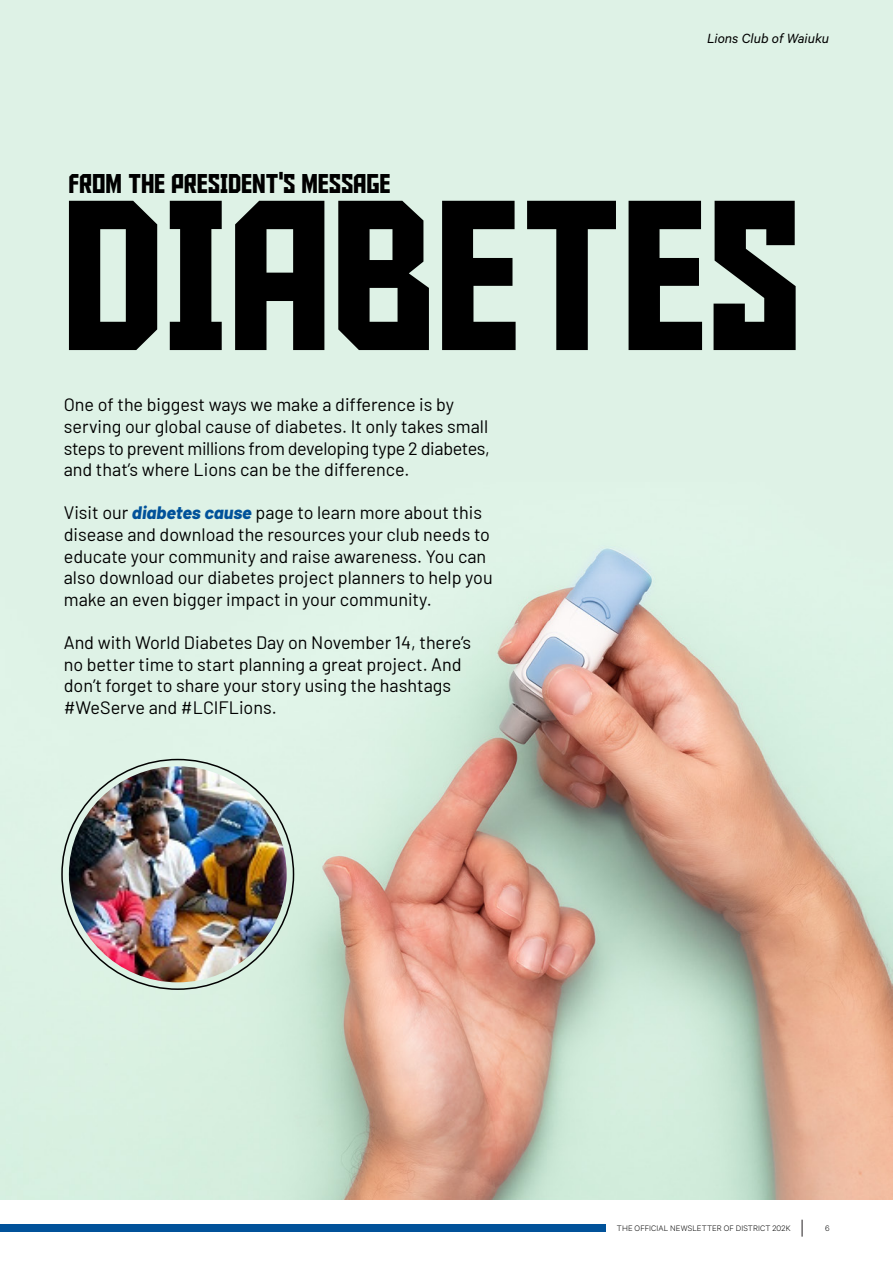
<style>
.page{position:relative;width:893px;height:1263px;background:#fff}
.page>*{position:absolute;margin:0;border:0;box-sizing:border-box;transform-origin:0 0}
.t1{font:211.35px "Aldothe Apache";color:#000}
.t2{font:27px "Aldothe Apache";color:#000}
.t3{font:18px/21.6px "Barlow";color:#000}
.t4{font:italic 15px "Calibre";color:#000}
.t5{font:300 9px "Calibre";letter-spacing:.015em;color:#000}
.s1{font-weight:800;font-style:italic;color:#01529a}
</style>
<div class="page">
<svg style="left:802px;top:1220px;width:1px;height:16px"></svg>
<div style="left:0;top:1225px;width:605px;height:7px;background:#01529a"></div>
<img style="left:0;top:0;width:893px;height:1199px">
<img style="left:69px;top:766px;width:218px;height:216px">
<p class="t4" style="left:707px;top:29px;width:124px">Lions Club of Waiuku</p>
<h2 class="t2" style="left:69px;top:169px;width:323px">FROM THE PRESIDENT'S MESSAGE</h2>
<h1 class="t1" style="left:64px;top:161px;width:742px">DIABETES</h1>
<p class="t3" style="left:64px;top:393px;width:428px">One of the biggest ways we make a difference is by serving our global cause of diabetes. It only takes small steps to prevent millions from developing type 2 diabetes, and that’s where Lions can be the difference.</p>
<p class="t3" style="left:64px;top:501px;width:430px">Visit our <span class="s1">diabetes cause</span> page to learn more about this disease and download the resources your club needs to educate your community and raise awareness. You can also download our diabetes project planners to help you make an even bigger impact in your community.</p>
<p class="t3" style="left:64px;top:630px;width:409px">And with World Diabetes Day on November 14, there’s no better time to start planning a great project. And don’t forget to share your story using the hashtags #WeServe and #LCIFLions.</p>
<p class="t5" style="left:617px;top:1222px;width:175px">THE OFFICIAL NEWSLETTER OF DISTRICT 202K</p>
<p class="t5" style="left:825px;top:1222px;width:6px">6</p>
</div>
